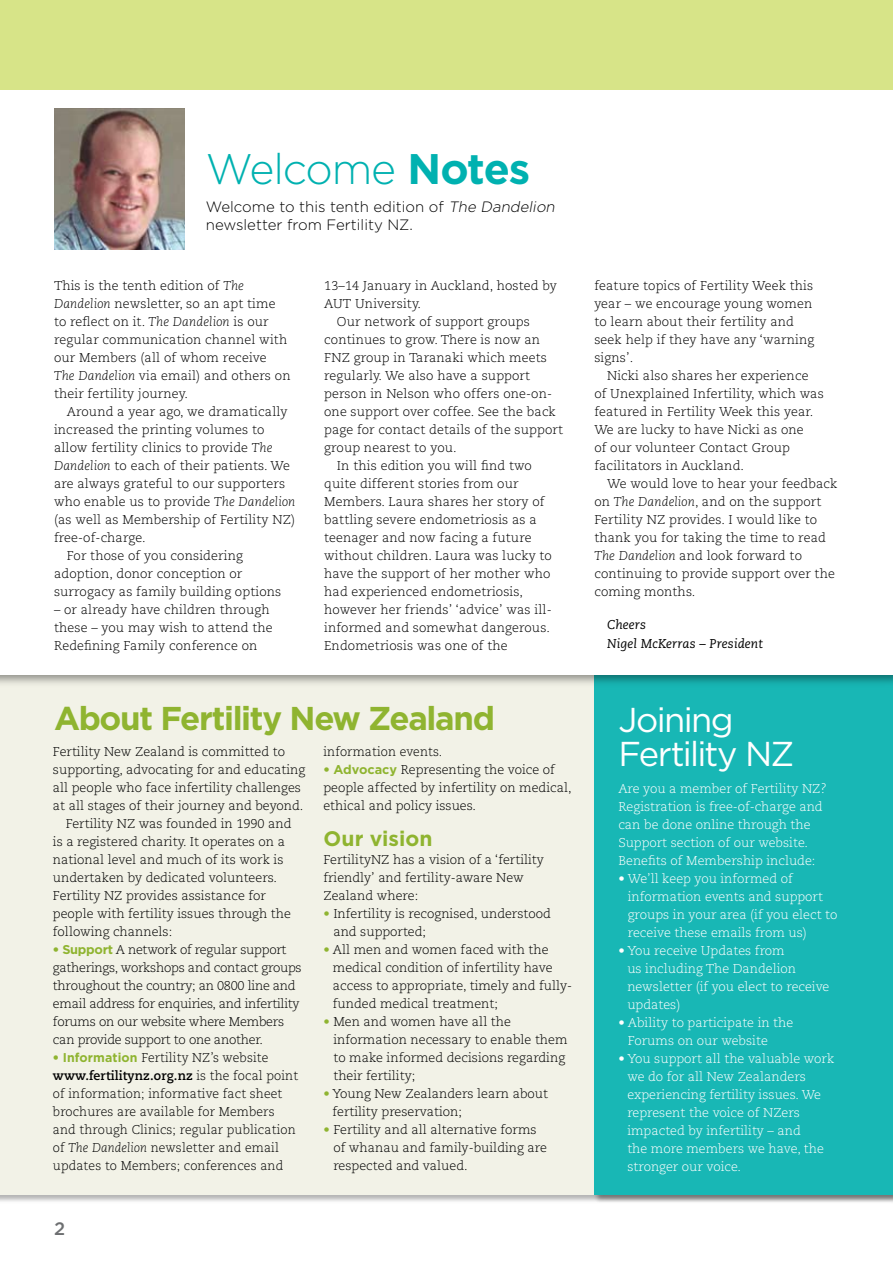
<style>
.page{position:relative;width:893px;height:1263px;background:#fff}
.page>*{position:absolute;margin:0;border:0;box-sizing:border-box;transform-origin:0 0}
.t1{font:300 42.75px "Gotham HTF";color:#00b1b0}
.t2{font:34.5px/34.5px "Gotham HTF";color:#fff}
.t3{font:700 33px "Gotham HTF";letter-spacing:-.04em;color:#8fb430}
.t4{font:700 21px "Gotham HTF";color:#8fb430}
.t5{font:300 15px/18px "Gotham HTF";color:#000}
.t6{font:300 12.75px/18px "Caecilia";letter-spacing:.01em;color:#000}
.t7{font:300 12.75px/18px "Caecilia";color:#fff}
.t8{font:300 12.75px/18px "Caecilia";letter-spacing:-.02em;color:#000}
.t9{font:italic 12.75px/19.5px "Caecilia";letter-spacing:.01em;color:#000}
.s1{font-weight:700}
.s2{font-style:italic}
.s3{color:#8fb430}
.s4{font-family:"Gotham HTF";font-weight:700;color:#8fb430}
</style>
<div class="page">
<div style="left:0;top:675px;width:893px;height:520px;background:#f2f2e7"></div>
<div style="left:593px;top:673px;width:300px;height:532px;background:#000;opacity:.4"></div>
<div style="left:594px;top:675px;width:299px;height:520px;background:#18b7b5"></div>
<div style="left:0;top:83px;width:893px;height:605px;background:#000;opacity:.4"></div>
<div style="left:0;top:88px;width:893px;height:587px;background:#fff"></div>
<div style="left:0;top:0;width:893px;height:89px;background:#d7e488"></div>
<img style="left:54px;top:109px;width:130px;height:141px">
<h1 class="t1" style="left:206px;top:146px;width:326px">Welcome <span class="s1">Notes</span></h1>
<p class="t5" style="left:206px;top:198px;width:353px">Welcome to this tenth edition of <span class="s2">The Dandelion </span>newsletter from Fertility N Z.</p>
<p class="t6" style="left:54px;top:276px;width:238px">This is the tenth edition of <span class="s2">The Dandelion</span> newsletter, so an apt time to reflect on it. <span class="s2">The Dandelion</span> is our regular communication channel with our Members (all of whom receive<br><span class="s2">The Dandelion</span> via email) and others on their fertility journey.</p>
<p class="t6" style="left:67px;top:402px;width:222px">Around a year ago, we dramatically</p>
<p class="t6" style="left:54px;top:420px;width:212px">increased the printing volumes to</p>
<p class="t6" style="left:54px;top:438px;width:220px">allow fertility clinics to provide <span class="s2">The</span></p>
<p class="t6" style="left:54px;top:456px;width:238px"><span class="s2">Dandelion</span> to each of their patients. We</p>
<p class="t6" style="left:54px;top:474px;width:233px">are always grateful to our supporters</p>
<p class="t6" style="left:54px;top:492px;width:243px">who enable us to provide <span class="s2">The Dandelion</span></p>
<p class="t6" style="left:54px;top:510px;width:243px">(as well as Membership of Fertility NZ)</p>
<p class="t6" style="left:54px;top:528px;width:93px">free-of-charge.</p>
<p class="t6" style="left:67px;top:546px;width:178px">For those of you considering</p>
<p class="t6" style="left:54px;top:564px;width:190px">adoption, donor conception or</p>
<p class="t6" style="left:54px;top:582px;width:229px">surrogacy as family building options</p>
<p class="t6" style="left:54px;top:600px;width:220px">– or already have children through these – you may wish to attend the<br>Redefining Family conference on</p>
<p class="t6" style="left:324px;top:276px;width:234px">13–14 January in Auckland, hosted by</p>
<p class="t6" style="left:324px;top:294px;width:98px">AUT University.</p>
<p class="t6" style="left:337px;top:312px;width:194px">Our network of support groups</p>
<p class="t6" style="left:324px;top:330px;width:218px">continues to grow. There is now an</p>
<p class="t6" style="left:324px;top:348px;width:224px">FNZ group in Taranaki which meets</p>
<p class="t6" style="left:324px;top:366px;width:207px">regularly. We also have a support</p>
<p class="t6" style="left:324px;top:384px;width:229px">person in Nelson who offers one-on-</p>
<p class="t6" style="left:324px;top:402px;width:233px">one support over coffee. See the back</p>
<p class="t6" style="left:324px;top:420px;width:240px">page for contact details of the support</p>
<p class="t6" style="left:324px;top:438px;width:134px">group nearest to you.</p>
<p class="t6" style="left:337px;top:456px;width:196px">In this edition you will find two</p>
<p class="t6" style="left:324px;top:474px;width:196px">quite different stories from our</p>
<p class="t6" style="left:324px;top:492px;width:222px">Members. Laura shares her story of</p>
<p class="t6" style="left:324px;top:510px;width:214px">battling severe endometriosis as a</p>
<p class="t6" style="left:324px;top:528px;width:209px">teenager and now facing a future</p>
<p class="t6" style="left:324px;top:546px;width:229px">without children. Laura was lucky to</p>
<p class="t6" style="left:324px;top:564px;width:228px">have the support of her mother who</p>
<p class="t6" style="left:324px;top:582px;width:200px">had experienced endometriosis,</p>
<p class="t6" style="left:324px;top:600px;width:229px">however her friends’ ‘advice’ was ill-</p>
<p class="t6" style="left:324px;top:618px;width:227px">informed and somewhat dangerous.</p>
<p class="t6" style="left:324px;top:636px;width:185px">Endometriosis was one of the</p>
<p class="t6" style="left:594px;top:276px;width:221px">feature topics of Fertility Week this year – we encourage young women to learn about their fertility and seek help if they have any ‘warning signs’.</p>
<p class="t6" style="left:594px;top:366px;width:231px;text-indent:13px">Nicki also shares her experience of Unexplained Infertility, which was featured in Fertility Week this year.<br>We are lucky to have Nicki as one<br>of our volunteer Contact Group facilitators in Auckland.</p>
<p class="t6" style="left:594px;top:474px;width:245px;text-indent:13px">We would love to hear your feedback on <span class="s2">The Dandelion</span>, and on the support<br>Fertility NZ provides. I would like to thank you for taking the time to read<br><span class="s2">The Dandelion</span> and look forward to continuing to provide support over the coming months.</p>
<p class="t9" style="left:607px;top:615px;width:157px">Cheers<br>Nigel McKerras – President</p>
<h3 class="t3" style="left:54px;top:699px;width:442px">About Fertility New Zealand</h3>
<h2 class="t2" style="left:618px;top:702px;width:177px">Joining<br>Fertility N Z</h2>
<p class="t7" style="left:618px;top:780px;width:210px">Are you a member of Fertility NZ?<br>Registration is free-of-charge and can be done online through the<br>Support section of our website.<br>Benefits of Membership include:</p>
<p class="t7" style="left:628px;top:870px;width:211px;text-indent:-9px">• We’ll keep you informed of information events and support groups in your area (if you elect to receive these emails from us)</p>
<p class="t7" style="left:627px;top:942px;width:204px;text-indent:-9px">• You receive Updates from<br>us including The Dandelion newsletter (if you elect to receive updates)</p>
<p class="t7" style="left:628px;top:1014px;width:167px;text-indent:-9px">• Ability to participate in the<br>Forums on our website</p>
<p class="t7" style="left:627px;top:1050px;width:208px;text-indent:-9px">• You support all the valuable work we do for all New Zealanders experiencing fertility issues. We represent the voice of NZers impacted by infertility – and<br>the more members we have, the stronger our voice.</p>
<p class="t6" style="left:53px;top:743px;width:234px">Fertility New Zealand is committed to</p>
<p class="t6" style="left:53px;top:761px;width:254px">supporting, advocating for and educating</p>
<p class="t6" style="left:53px;top:779px;width:250px">all people who face infertility challenges</p>
<p class="t6" style="left:53px;top:797px;width:252px">at all stages of their journey and beyond.</p>
<p class="t6" style="left:66px;top:815px;width:227px">Fertility NZ was founded in 1990 and</p>
<p class="t6" style="left:53px;top:833px;width:234px">is a registered charity. It operates on a</p>
<p class="t6" style="left:53px;top:851px;width:232px">national level and much of its work is</p>
<p class="t6" style="left:53px;top:869px;width:226px">undertaken by dedicated volunteers.</p>
<p class="t6" style="left:53px;top:887px;width:214px">Fertility NZ provides assistance for</p>
<p class="t6" style="left:53px;top:905px;width:240px">people with fertility issues through the</p>
<p class="t6" style="left:53px;top:923px;width:121px">following channels:</p>
<p class="t8" style="left:53px;top:941px;width:250px"><span class="s3">•</span> <span class="s4">Support</span> A network of regular support gatherings, workshops and contact groups throughout the country; an 0800 line and email address for enquiries, and infertility forums on our website where Members can provide support to one another.</p>
<p class="t6" style="left:53px;top:1049px;width:247px"><span class="s3">•</span> <span class="s4">Information</span> Fertility NZ’s website <span class="s1">www.fertilitynz.org.nz</span> is the focal point of information; informative fact sheet brochures are available for Members and through Clinics; regular publication of <span class="s2">The Dandelion</span> newsletter and email updates to Members; conferences and</p>
<p class="t6" style="left:323px;top:743px;width:120px">information events.</p>
<p class="t6" style="left:323px;top:761px;width:250px"><span class="s3">•</span> <span class="s4">Advocacy</span> Representing the voice of people affected by infertility on medical, ethical and policy issues.</p>
<h3 class="t4" style="left:323px;top:826px;width:111px">Our vision</h3>
<p class="t6" style="left:323px;top:851px;width:222px">FertilityNZ has a vision of a ‘fertility friendly’ and fertility-aware New<br>Zealand where:</p>
<p class="t6" style="left:333px;top:905px;width:219px;text-indent:-10px"><span class="s3">•</span> Infertility is recognised, understood and supported;</p>
<p class="t6" style="left:333px;top:941px;width:241px;text-indent:-9px"><span class="s3">•</span> All men and women faced with the medical condition of infertility have access to appropriate, timely and fully&shy;funded medical treatment;</p>
<p class="t6" style="left:333px;top:1013px;width:236px;text-indent:-10px"><span class="s3">•</span> Men and women have all the information necessary to enable them to make informed decisions regarding their fertility;</p>
<p class="t6" style="left:332px;top:1085px;width:217px;text-indent:-9px"><span class="s3">•</span> Young New Zealanders learn about fertility preservation;</p>
<p class="t6" style="left:333px;top:1121px;width:215px;text-indent:-10px"><span class="s3">•</span> Fertility and all alternative forms of whanau and family-building are respected and valued.</p>
</div>
